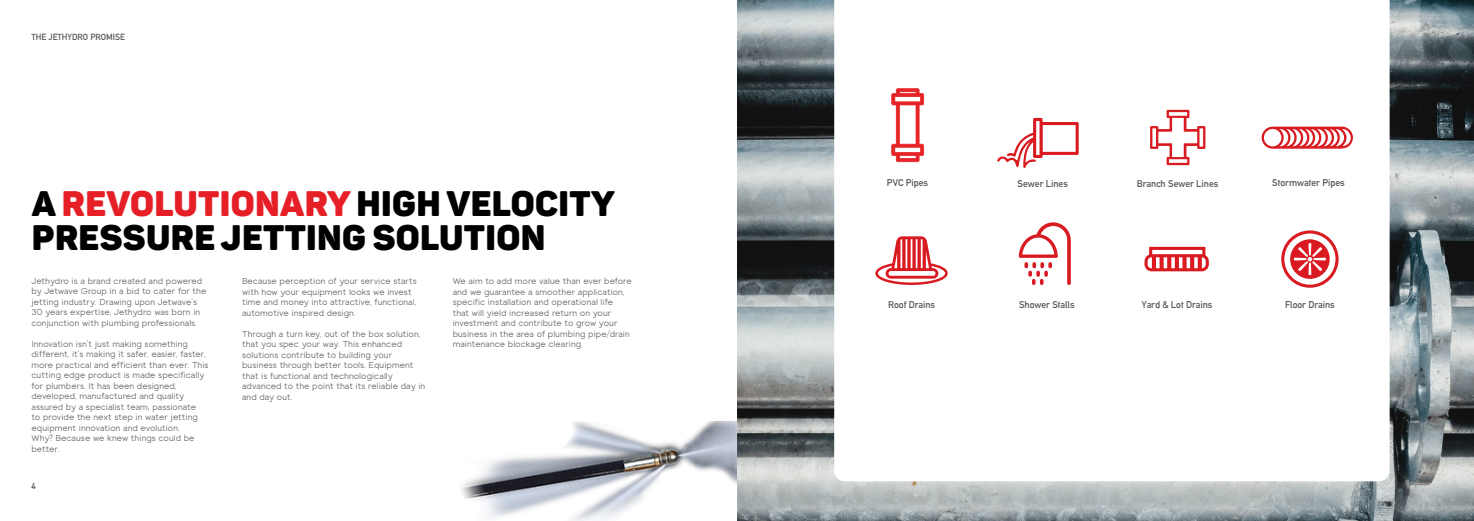
<style>
.page{position:relative;width:1474px;height:521px;background:#fff}
.page>*{position:absolute;margin:0;border:0;box-sizing:border-box;transform-origin:0 0}
.t1{font:900 35px/34.1px "Panton Demo";letter-spacing:.01em;color:#000}
.t2{font:9.62px "Alte DIN1451 Mittelschrift";color:#58595b}
.t3{font:8.75px/10.5px "Toma Sans";color:#58595b}
.t4{font:8.75px "Alte DIN1451 Mittelschrift";color:#58595b}
.t5{font:8.75px "Alte DIN1451 Mittelschriftgepraegt";color:#58595b}
.s1{color:#e61e26}
</style>
<div class="page">
<img style="left:461px;top:421px;width:276px;height:100px">
<img style="left:737px;top:0;width:736px;height:521px">
<svg style="left:834px;top:0;width:555px;height:481px"></svg>
<svg style="left:1144px;top:247px;width:64px;height:24px"></svg>
<svg style="left:1281px;top:230px;width:57px;height:58px"></svg>
<svg style="left:1018px;top:222px;width:52px;height:63px"></svg>
<svg style="left:875px;top:236px;width:72px;height:49px"></svg>
<svg style="left:1261px;top:127px;width:91px;height:22px"></svg>
<svg style="left:1150px;top:110px;width:55px;height:55px"></svg>
<svg style="left:891px;top:88px;width:33px;height:74px"></svg>
<svg style="left:997px;top:118px;width:81px;height:50px"></svg>
<p class="t4" style="left:32px;top:31px;width:95px">THE JETHYDRO PROMISE</p>
<h1 class="t1" style="left:32px;top:186px;width:584px">A <span class="s1">REVOLUTIONARY</span> HIGH VELOCITY<br>PRESSURE JETTIN</h1>
<h1 class="t1" style="left:342px;top:220px;width:201px">G SOLUTION</h1>
<p class="t3" style="left:32px;top:275px;width:176px">Jethydro is a brand created and powered by Jetwave Group in a bid to cater for the jetting industry. Drawing upon Jetwave’s 30 years expertise, Jethydro was born in conjunction with plumbing professionals.</p>
<p class="t3" style="left:32px;top:338px;width:179px">Innovation isn’t just making something different, it’s making it safer, easier, faster, more practical and efficient than ever. This cutting edge product is made specifically for plumbers. It has been designed, developed, manufactured and quality assured by a specialist team; passionate<br>to provide the next step in water jetting equipment innovation and evolution.<br>Why? Because we knew things could be better.</p>
<p class="t5" style="left:32px;top:481px;width:6px">4</p>
<p class="t3" style="left:242px;top:275px;width:176px">Because perception of your service starts with how your equipment looks we invest time and money into attractive, functional, automotive inspired design.</p>
<p class="t3" style="left:242px;top:328px;width:185px">Through a turn key, out of the box solution, that you spec your way. This enhanced solutions contribute to building your business through better tools. Equipment that is functional and technologically advanced to the point that its reliable day in and day out.</p>
<p class="t3" style="left:452px;top:275px;width:181px">We aim to add more value than ever before and we guarantee a smoother application, specific installation and operational life<br>that will yield increased return on your investment and contribute to grow your business in the area of plumbing pipe/drain maintenance blockage clearing.</p>
<p class="t2" style="left:887px;top:177px;width:43px">PVC Pipes</p>
<p class="t2" style="left:1017px;top:178px;width:52px">Sewer Lines</p>
<p class="t2" style="left:1136px;top:178px;width:83px">Branch Sewer Lines</p>
<p class="t2" style="left:1272px;top:177px;width:74px">Stormwater Pipes</p>
<p class="t2" style="left:888px;top:299px;width:49px">Roof Drains</p>
<p class="t2" style="left:1019px;top:299px;width:57px">Shower Stalls</p>
<p class="t2" style="left:1141px;top:299px;width:72px">Yard &amp; Lot Drains</p>
<p class="t2" style="left:1284px;top:299px;width:51px">Floor Drains</p>
</div>
